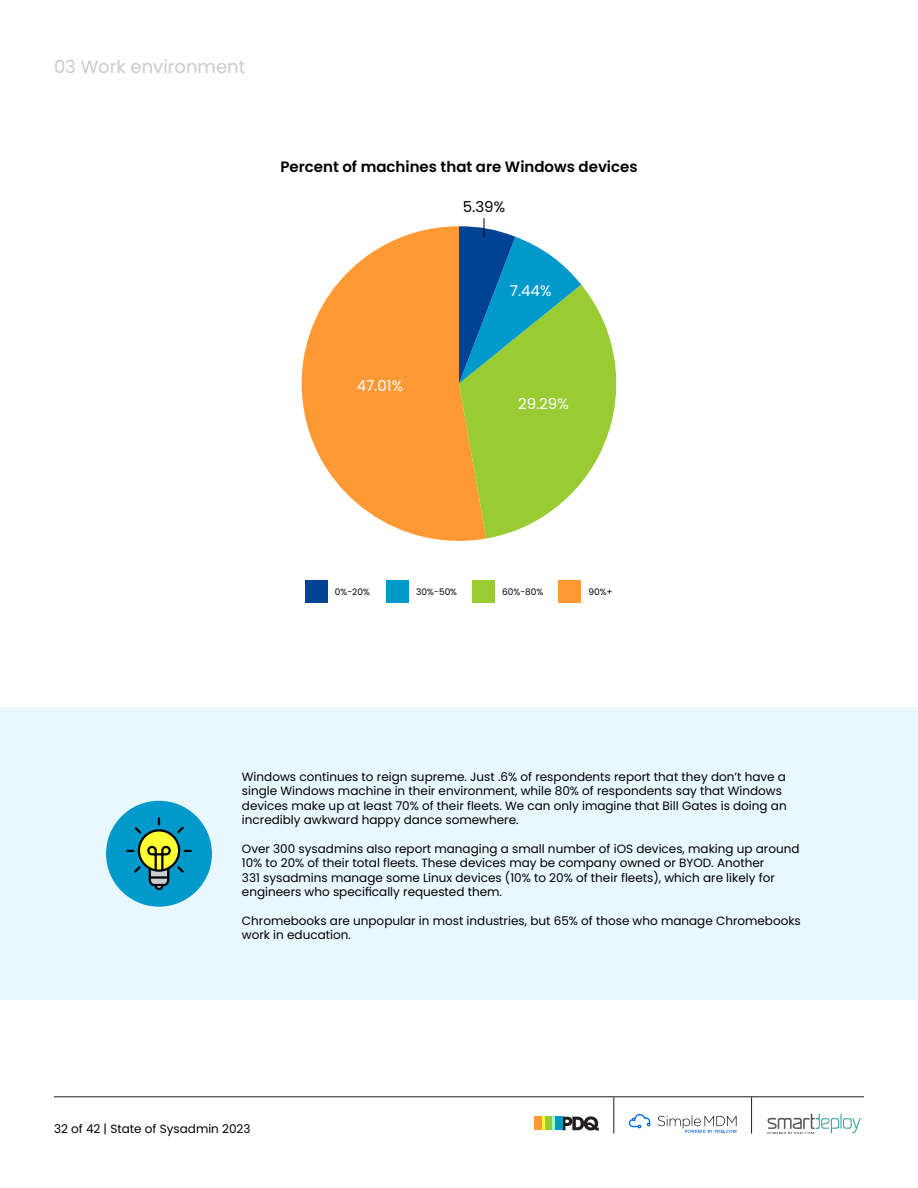
<style>
.page{position:relative;width:918px;height:1188px;background:#fff}
.page>*{position:absolute;margin:0;border:0;box-sizing:border-box;transform-origin:0 0}
.t1{font:18px "Poppins";color:#c8cbce}
.t2{font:600 15px "Poppins";color:#000}
.t3{font:15px "Poppins";color:#fff}
.t4{font:15px "Poppins";color:#000}
.t5{font:12px/14.4px "Poppins";color:#000}
.t6{font:9px "Poppins";color:#000}
</style>
<div class="page">
<svg style="left:562px;top:1116px;width:37px;height:15px"></svg>
<div style="left:555px;top:1117px;width:7px;height:13px;background:#09c"></div>
<svg style="left:552px;top:1117px;width:3px;height:13px"></svg>
<div style="left:545px;top:1117px;width:7px;height:13px;background:#9c3"></div>
<svg style="left:541px;top:1117px;width:4px;height:13px"></svg>
<div style="left:534px;top:1117px;width:7px;height:13px;background:#f93"></div>
<hr style="left:54px;top:1096px;width:810px;height:1px;background:#1c1f21">
<svg style="left:658px;top:1115px;width:79px;height:18px"></svg>
<svg style="left:629px;top:1114px;width:22px;height:14px"></svg>
<svg style="left:768px;top:1114px;width:95px;height:20px"></svg>
<hr style="left:613px;top:1097px;width:1px;height:37px;background:#1c1f21">
<hr style="left:751px;top:1097px;width:1px;height:37px;background:#1c1f21">
<div style="left:0;top:707px;width:918px;height:293px;background:#e9f7fe"></div>
<div style="left:106px;top:801px;width:106px;height:106px;background:#09c;border-radius:50%"></div>
<svg style="left:126px;top:817px;width:66px;height:74px"></svg>
<svg style="left:301px;top:226px;width:185px;height:315px;fill:#f93"></svg>
<svg style="left:459px;top:285px;width:158px;height:253px;fill:#9c3"></svg>
<div style="left:305px;top:580px;width:22px;height:23px;background:#004294"></div>
<div style="left:386px;top:580px;width:23px;height:23px;background:#09c"></div>
<div style="left:472px;top:580px;width:23px;height:23px;background:#9c3"></div>
<div style="left:558px;top:580px;width:23px;height:23px;background:#f93"></div>
<svg style="left:459px;top:218px;width:122px;height:166px"></svg>
<h1 class="t1" style="left:54px;top:56px;width:193px">03 Work environment</h1>
<p class="t2" style="left:280px;top:158px;width:359px">Percent of machines that are Windows devices</p>
<p class="t4" style="left:463px;top:198px;width:44px">5.39%</p>
<p class="t3" style="left:357px;top:378px;width:48px">47.01%</p>
<p class="t3" style="left:510px;top:282px;width:43px">7.44%</p>
<p class="t3" style="left:518px;top:395px;width:52px">29.29%</p>
<p class="t6" style="left:335px;top:587px;width:37px">0%-20%</p>
<p class="t6" style="left:416px;top:587px;width:42px">30%-50%</p>
<p class="t6" style="left:502px;top:587px;width:43px">60%-80%</p>
<p class="t6" style="left:588px;top:587px;width:26px">90%+</p>
<p class="t5" style="left:242px;top:769px;width:546px">Windows continues to reign supreme. Just .6% of respondents report that they don’t have a single Windows machine in their environment, while 80% of respondents say that Windows devices make up at least 70% of their fleets. We can only imagine that Bill Gates is doing an incredibly awkward happy dance somewhere.</p>
<p class="t5" style="left:242px;top:841px;width:559px">Over 300 sysadmins also report managing a small number of iOS devices, making up around 10% to 20% of their total fleets. These devices may be company owned or BYOD. Another<br>331 sysadmins manage some Linux devices (10% to 20% of their fleets), which are likely for engineers who specifically requested them.</p>
<p class="t5" style="left:242px;top:913px;width:560px">Chromebooks are unpopular in most industries, but 65% of those who manage Chromebooks work in education.</p>
<p class="t5" style="left:54px;top:1122px;width:198px">32 of 42 | State of Sysadmin 2023</p>
</div>
